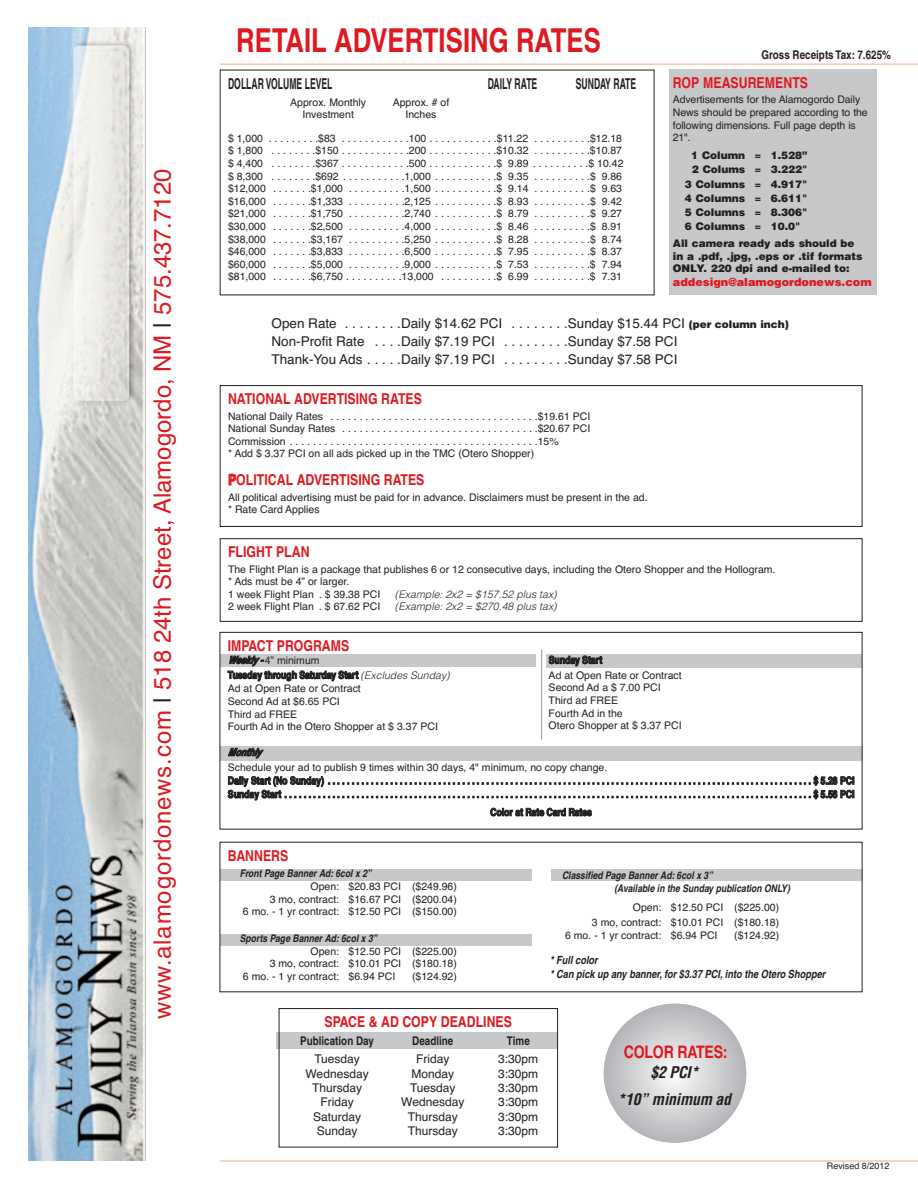
<style>
.page{position:relative;width:918px;height:1188px;background:#fff}
.page>*{position:absolute;margin:0;border:0;box-sizing:border-box;transform-origin:0 0}
.t1{font:700 condensed 33px "Helvetica";color:#de1920;scale:.95 1}
.t2{font:24px "Helvetica";color:#de1920}
.t3{font:700 condensed 17.25px "Helvetica";letter-spacing:-.015em;color:#de1920}
.t4{font:italic 700 condensed 15.75px/27px "Helvetica";letter-spacing:-.01em;color:#231f20;text-align:center}
.t5{font:700 condensed 15px "Helvetica";color:#de1920}
.t6{font:700 condensed 15px "Helvetica";color:#231f20;scale:.7 1}
.t7{font:13.5px/18px "Helvetica";color:#231f20}
.t8{font:12px "Helvetica";color:#231f20}
.t9{font:700 condensed 12px "Helvetica";color:#231f20}
.t10{font:italic 700 condensed 11.25px/13.5px "Helvetica";color:#231f20}
.t11{font:900 11.25px "Helvetica";color:#de1920}
.t12{font:10.5px/12.6px "Helvetica";color:#231f20}
.t13{font:700 condensed 10.5px/14.9px "Helvetica";color:#231f20}
.t14{font:900 10.5px/12.8px "Helvetica";color:#231f20}
.t15{font:italic 700 condensed 10.5px/13.5px "Helvetica";color:#231f20}
.t16{font:italic 300 10.5px "Helvetica";letter-spacing:.005em;color:#231f20}
.t17{font:9px "Helvetica";color:#231f20}
.s1{color:#231f20}
.s2{font-weight:900;font-size:10.5px}
.s3{font-style:italic}
.s4{font-weight:400;font-stretch:normal}
.s5{font-weight:300;font-style:italic;font-stretch:normal}
</style>
<div class="page">
<img style="left:29px;top:27px;width:116px;height:1134px">
<div style="left:551px;top:869px;width:311px;height:12px;background:#c7c8ca"></div>
<div style="left:220px;top:934px;width:312px;height:12px;background:#c7c8ca"></div>
<div style="left:220px;top:869px;width:312px;height:12px;background:#c7c8ca"></div>
<div style="left:277px;top:1033px;width:281px;height:16px;background:#c7c8ca"></div>
<div style="left:220px;top:746px;width:642px;height:14px;background:#c7c8ca"></div>
<div style="left:220px;top:654px;width:316px;height:13px;background:#c7c8ca"></div>
<div style="left:547px;top:654px;width:315px;height:14px;background:#c7c8ca"></div>
<div style="left:220px;top:632px;width:642px;height:198px;border:1px solid #231f20"></div>
<hr style="left:541px;top:649px;width:1px;height:90px;background:#939598">
<hr style="left:220px;top:63px;width:698px;height:2px;background:#f8c6b1">
<div style="left:220px;top:385px;width:642px;height:142px;border:1px solid #231f20"></div>
<div style="left:220px;top:538px;width:642px;height:84px;border:1px solid #231f20"></div>
<div style="left:669px;top:70px;width:208px;height:225px;background:#c7c8ca"></div>
<div style="left:279px;top:1008px;width:279px;height:140px;border:1px solid #231f20"></div>
<svg style="left:604px;top:1004px;width:142px;height:139px"></svg>
<hr style="left:220px;top:1160px;width:698px;height:2px;background:#f8c6b1">
<h2 class="t2" style="left:149px;top:1019px;width:852px;rotate:-90deg">www.alamogordonews.com <span class="s1">|</span> 518 24th Street, Alamogordo, NM <span class="s1">|</span> 575.437.7120</h2>
<h1 class="t1" style="left:236px;top:28px;width:385px">RETAIL ADVERTISING RATES</h1>
<h3 class="t6" style="left:228px;top:78px;width:151px">DOLLAR VOLUME LEVEL</h3>
<h3 class="t6" style="left:488px;top:78px;width:73px">DAILY RATE</h3>
<h3 class="t6" style="left:576px;top:78px;width:88px">SUNDAY RATE</h3>
<p class="t12" style="left:290px;top:96px;width:77px">Approx. Monthly</p>
<p class="t12" style="left:393px;top:96px;width:58px">Approx. # of</p>
<p class="t12" style="left:303px;top:108px;width:53px">Investment</p>
<p class="t12" style="left:406px;top:108px;width:32px">Inches</p>
<p class="t12" style="left:228px;top:132px;width:397px">$1,000 .........$83 ............100............$11.22 ..........$12.18 $1,800 ........$150............200............$10.32 ..........$10.87 $4,400 ........$367............500............$ 9.89 ..........$10.42 $8,300 ........$692 ...........1,000 ...........$ 9.35 ..........$ 9.86 $12,000 .......$1,000 ..........1,500 ...........$ 9.14 ..........$ 9.63 $16,000 .......$1,333 ..........2,125 ...........$ 8.93 ..........$ 9.42 $21,000 .......$1,750 ..........2,740 ...........$ 8.79 ..........$ 9.27 $30,000 .......$2,500 ..........4,000 ...........$ 8.46 ..........$ 8.91 $38,000 .......$3,167 ..........5,250 ...........$ 8.28 ..........$ 8.74 $46,000 .......$3,833 ..........6,500 ...........$ 7.95 ..........$ 8.37 $60,000 .......$5,000 ..........9,000 ...........$ 7.53 ..........$ 7.94 $81,000 .......$6,750..........13,000 ..........$ 6.99 ..........$ 7.31</p>
<p class="t9" style="left:761px;top:51px;width:131px">Gross Receipts Tax: 7.625%</p>
<h3 class="t5" style="left:673px;top:77px;width:137px">ROP MEASUREMENTS</h3>
<p class="t12" style="left:673px;top:93px;width:196px">Advertisements for the Alamogordo Daily<br>News should be prepared according to the following dimensions. Full page depth is<br>21".</p>
<p class="t14" style="left:691px;top:149px;width:118px">1 Column = 1.528”</p>
<p class="t14" style="left:692px;top:163px;width:117px">2 Colums = 3.222"</p>
<p class="t14" style="left:685px;top:178px;width:124px">3 Columns = 4.917"</p>
<p class="t14" style="left:685px;top:192px;width:124px">4 Columns = 6.611"</p>
<p class="t14" style="left:685px;top:206px;width:124px">5 Columns = 8.306"</p>
<p class="t14" style="left:685px;top:220px;width:117px">6 Columns = 10.0"</p>
<p class="t14" style="left:673px;top:237px;width:191px">All camera ready ads should be in a .pdf, .jpg, .eps or .tif formats<br>ONLY. 220 dpi and e-mailed to:</p>
<p class="t11" style="left:673px;top:275px;width:200px">addesign@alamogordonews.com</p>
<p class="t7" style="left:272px;top:315px;width:519px">Open Rate . . . . . . . .Daily $14.62 PCI . . . . . . . .Sunday $15.44 PCI <span class="s2">(per column inch)<br></span>Non-Profit Rate . . . .Daily $7.19 PCI . . . . . . . . .Sunday $7.58 PCI<br>Thank-You Ads . . . . .Daily $7.19 PCI . . . . . . . . .Sunday $7.58 PCI</p>
<h3 class="t5" style="left:228px;top:393px;width:195px">NATIONAL ADVERTISING RATES</h3>
<p class="t12" style="left:228px;top:410px;width:364px">NationalDailyRates ....................................$19.61PCI NationalSundayRates ..................................$20.67PCI Commission...........................................15%<br>* Add $ 3.37 PCI on all ads picked up in the TMC (Otero Shopper)</p>
<h3 class="t5" style="left:228px;top:474px;width:198px">POLITICAL ADVERTISING RATES</h3>
<p class="t12" style="left:228px;top:491px;width:421px">All political advertising must be paid for in advance. Disclaimers must be present in the ad. * Rate Card Applies</p>
<h3 class="t5" style="left:228px;top:547px;width:83px">FLIGHT PLAN</h3>
<p class="t12" style="left:228px;top:563px;width:549px">The Flight Plan is a package that publishes 6 or 12 consecutive days, including the Otero Shopper and the Hollogram. * Ads must be 4” or larger.<br>1 week Flight Plan . $ 39.38 PCI</p>
<p class="t16" style="left:395px;top:588px;width:163px">(Example: 2x2 = $157.52 plus tax)</p>
<p class="t12" style="left:228px;top:601px;width:154px">2 week Flight Plan . $ 67.62 PCI</p>
<p class="t16" style="left:395px;top:601px;width:163px">(Example: 2x2 = $270.48 plus tax)</p>
<h3 class="t5" style="left:228px;top:640px;width:123px">IMPACT PROGRAMS</h3>
<p class="t13" style="left:228px;top:654px;width:223px"><span class="s3">Weekly -</span><span class="s4">4” minimum<br></span>Tuesday through Saturday Start <span class="s5">(Excludes Sunday)</span></p>
<p class="t12" style="left:228px;top:682px;width:212px">Ad at Open Rate or Contract<br>Second Ad at $6.65 PCI<br>Third ad FREE<br>Fourth Ad in the Otero Shopper at $ 3.37 PCI</p>
<p class="t15" style="left:228px;top:746px;width:35px">Monthly</p>
<p class="t12" style="left:228px;top:761px;width:381px">Schedule your ad to publish 9 times within 30 days, 4" minimum, no copy change.</p>
<p class="t13" style="left:228px;top:775px;width:628px;line-height:13.5px">Daily Start (No Sunday) . . . . . . . . . . . . . . . . . . . . . . . . . . . . . . . . . . . . . . . . . . . . . . . . . . . . . . . . . . . . . . . . . . . . . . . . . . . . . . . . . . . . . . . . . . . . . . . . . . . . . $ 5.28 PCI<br>Sunday Start . . . . . . . . . . . . . . . . . . . . . . . . . . . . . . . . . . . . . . . . . . . . . . . . . . . . . . . . . . . . . . . . . . . . . . . . . . . . . . . . . . . . . . . . . . . . . . . . . . . . . . . . . . . . . . $ 5.56 PCI</p>
<p class="t13" style="left:490px;top:806px;width:103px">Color at Rate Card Rates</p>
<p class="t13" style="left:549px;top:653px;width:55px">Sunday Start</p>
<p class="t12" style="left:549px;top:669px;width:135px">Ad at Open Rate or Contract<br>Second Ad a $ 7.00 PCI<br>Third ad FREE<br>Fourth Ad in the<br>Otero Shopper at $ 3.37 PCI</p>
<h3 class="t5" style="left:228px;top:850px;width:62px">BANNERS</h3>
<p class="t15" style="left:240px;top:868px;width:133px">Front Page Banner Ad: 6col x 2”</p>
<p class="t12" style="left:243px;top:880px;width:216px;text-align:right">Open: $20.83 PCI ($249.96)<br>3 mo, contract: $16.67 PCI ($200.04)<br>6 mo. - 1 yr contract: $12.50 PCI ($150.00)</p>
<p class="t15" style="left:240px;top:933px;width:139px">Sports Page Banner Ad: 6col x 3”</p>
<p class="t12" style="left:311px;top:945px;width:148px">Open: $12.50 PCI ($225.00)</p>
<p class="t12" style="left:270px;top:957px;width:189px">3 mo, contract: $10.01 PCI ($180.18)</p>
<p class="t12" style="left:243px;top:970px;width:154px">6 mo. - 1 yr contract: $6.94 PCI</p>
<p class="t12" style="left:412px;top:970px;width:46px">($124.92)</p>
<h3 class="t5" style="left:325px;top:1016px;width:189px">SPACE &amp; AD COPY DEADLINES</h3>
<p class="t9" style="left:300px;top:1037px;width:75px">Publication Day</p>
<p class="t9" style="left:412px;top:1037px;width:43px">Deadline</p>
<p class="t9" style="left:507px;top:1037px;width:25px">Time</p>
<p class="t8" style="left:314px;top:1052px;width:47px">Tuesday</p>
<p class="t8" style="left:416px;top:1052px;width:35px">Friday</p>
<p class="t8" style="left:498px;top:1052px;width:42px">3:30pm</p>
<p class="t8" style="left:306px;top:1066px;width:65px">Wednesday</p>
<p class="t8" style="left:411px;top:1066px;width:44px">Monday</p>
<p class="t8" style="left:498px;top:1066px;width:42px">3:30pm</p>
<p class="t8" style="left:312px;top:1081px;width:52px">Thursday</p>
<p class="t8" style="left:410px;top:1081px;width:47px">Tuesday</p>
<p class="t8" style="left:498px;top:1081px;width:42px">3:30pm</p>
<p class="t8" style="left:320px;top:1095px;width:35px">Friday</p>
<p class="t8" style="left:401px;top:1095px;width:65px">Wednesday</p>
<p class="t8" style="left:498px;top:1095px;width:42px">3:30pm</p>
<p class="t8" style="left:313px;top:1110px;width:50px">Saturday</p>
<p class="t8" style="left:408px;top:1110px;width:52px">Thursday</p>
<p class="t8" style="left:498px;top:1110px;width:42px">3:30pm</p>
<p class="t8" style="left:317px;top:1124px;width:42px">Sunday</p>
<p class="t8" style="left:408px;top:1124px;width:52px">Thursday</p>
<p class="t8" style="left:498px;top:1124px;width:42px">3:30pm</p>
<p class="t15" style="left:614px;top:869px;width:177px;text-indent:-52px">Classified Page Banner Ad: 6col x 3”<br>(Available in the Sunday publication ONLY)</p>
<p class="t12" style="left:592px;top:900px;width:189px;line-height:15px;text-align:right">Open: $12.50 PCI ($225.00)<br>3 mo, contract: $10.01 PCI ($180.18)</p>
<p class="t12" style="left:565px;top:929px;width:154px">6 mo. - 1 yr contract: $6.94 PCI</p>
<p class="t12" style="left:734px;top:929px;width:46px">($124.92)</p>
<p class="t10" style="left:550px;top:955px;width:277px">* Full color<br>* Can pick up any banner, for $3.37 PCI, into the Otero Shopper</p>
<h3 class="t3" style="left:624px;top:1046px;width:105px">COLOR RATES:</h3>
<h3 class="t4" style="left:617px;top:1059px;width:115px">$2 PCI*<br>*10” minimum ad</h3>
<p class="t17" style="left:827px;top:1161px;width:64px">Revised 8/2012</p>
</div>
